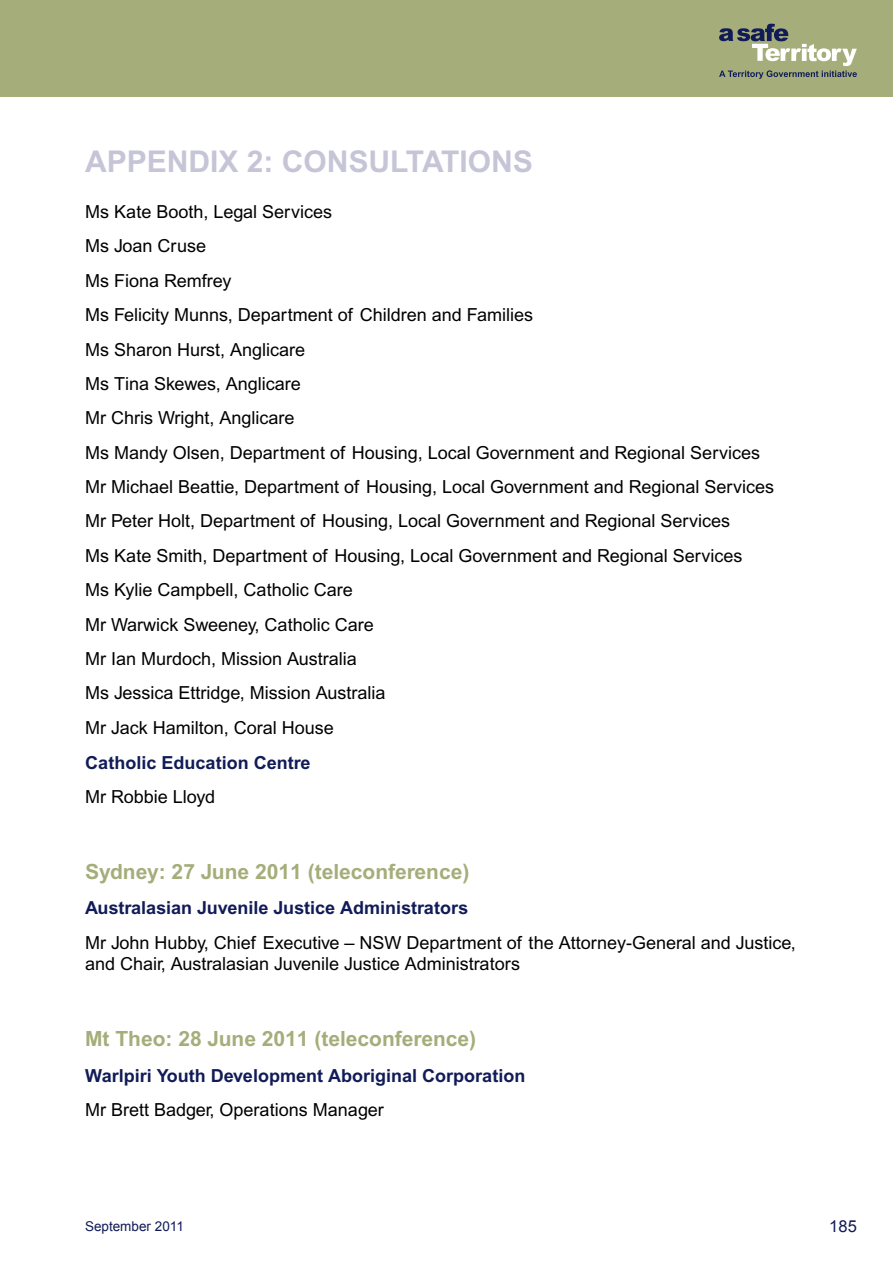
<style>
.page{position:relative;width:893px;height:1263px;background:#fff}
.page>*{position:absolute;margin:0;border:0;box-sizing:border-box;transform-origin:0 0}
.t1{font:700 30px "Arial SFMT";color:#c6c5d7}
.t2{font:700 21px "Arial SFMT";color:#a5ad7a}
.t3{font:18px/34.3px "Arial SFMT";color:#000}
.t4{font:700 18px "Arial SFMT";color:#111b57}
.t5{font:16.5px "Arial";color:#111b57}
.t6{font:13.5px "Arial";color:#111b57}
</style>
<div class="page">
<div style="left:0;top:0;width:893px;height:96px;background:#a5ad7a"></div>
<svg style="left:719px;top:24px;width:138px;height:55px"></svg>
<h1 class="t1" style="left:85px;top:144px;width:42px">Appendix</h1>
<h1 class="t1" style="left:247px;top:144px;width:77px">2: Consultations</h1>
<p class="t3" style="left:85px;top:195px;width:691px">Ms Kate Booth, Legal Services<br>Ms Joan Cruse<br>Ms Fiona Remfrey<br>Ms Felicity Munns, Department of Children and Families<br>Ms Sharon Hurst, Anglicare<br>Ms Tina Skewes, Anglicare<br>Mr Chris Wright, Anglicare<br>Ms Mandy Olsen, Department of Housing, Local Government and Regional Services Mr Michael Beattie, Department of Housing, Local Government and Regional Services Mr Peter Holt, Department of Housing, Local Government and Regional Services<br>Ms Kate Smith, Department of Housing, Local Government and Regional Services<br>Ms Kylie Campbell, Catholic Care<br>Mr Warwick Sweeney, Catholic Care<br>Mr Ian Murdoch, Mission Australia<br>Ms Jessica Ettridge, Mission Australia<br>Mr Jack Hamilton, Coral House</p>
<p class="t4" style="left:85px;top:752px;width:227px">Catholic Education Centre</p>
<p class="t3" style="left:85px;top:780px;width:132px">Mr Robbie Lloyd</p>
<p class="t2" style="left:85px;top:859px;width:386px">Sydney: 27 June 2011 (teleconference)</p>
<p class="t4" style="left:85px;top:897px;width:385px">Australasian Juvenile Justice Administrators</p>
<p class="t3" style="left:85px;top:931px;width:712px;line-height:21.6px">Mr John Hubby, Chief Executive – NSW Department of the Attorney-General and Justice, and Chair, Australasian Juvenile Justice Administrators</p>
<p class="t2" style="left:85px;top:1027px;width:393px">Mt Theo: 28 June 2011 (teleconference)</p>
<p class="t4" style="left:85px;top:1065px;width:442px">Warlpiri Youth Development Aboriginal Corporation</p>
<p class="t3" style="left:85px;top:1092px;width:300px">Mr Brett Badger, Operations Manager</p>
<p class="t6" style="left:85px;top:1217px;width:100px">September 2011</p>
<p class="t5" style="left:829px;top:1215px;width:29px">185</p>
</div>
